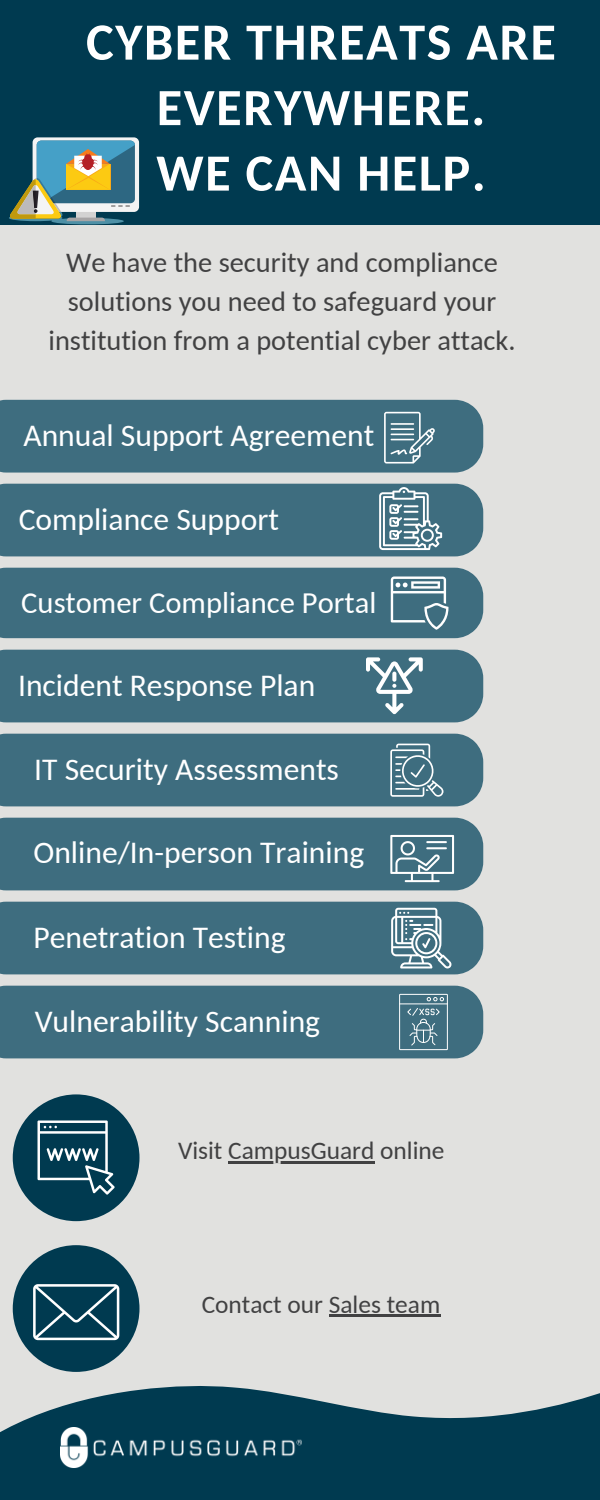
<style>
.page{position:relative;width:600px;height:1500px;background:#e1e1df}
.page>*{position:absolute;margin:0;border:0;box-sizing:border-box;transform-origin:0 0}
.t1{font:700 52.3px/65.5px "Carlito";letter-spacing:.03em;color:#fff;text-align:center}
.t2{font:31.6px "Carlito";color:#fff}
.t3{font:30.6px "Carlito";color:#fff}
.t4{font:28.4px/39px "Carlito";color:#414142;text-align:center}
.t5{font:25.4px "Carlito";color:#414142}
</style>
<div class="page">
<svg style="left:0;top:1284px;width:600px;height:216px"></svg>
<div style="left:0;top:0;width:600px;height:225px;background:#003a50"></div>
<div style="left:0;top:734px;width:483px;height:72px;background:#3e6d7f"></div>
<div style="left:0;top:400px;width:483px;height:73px;background:#3e6d7f"></div>
<div style="left:0;top:818px;width:483px;height:72px;background:#3e6d7f"></div>
<div style="left:0;top:902px;width:483px;height:72px;background:#3e6d7f"></div>
<div style="left:0;top:986px;width:483px;height:72px;background:#3e6d7f"></div>
<div style="left:0;top:650px;width:483px;height:72px;background:#3e6d7f"></div>
<div style="left:0;top:568px;width:483px;height:70px;background:#3e6d7f"></div>
<div style="left:0;top:484px;width:483px;height:72px;background:#3e6d7f"></div>
<div style="left:13px;top:1094px;width:127px;height:127px;background:#003a50;border-radius:50%"></div>
<svg style="left:38px;top:1120px;width:77px;height:75px"></svg>
<div style="left:13px;top:1245px;width:127px;height:127px;background:#003a50;border-radius:50%"></div>
<svg style="left:33px;top:1284px;width:86px;height:56px"></svg>
<div style="left:33px;top:137px;width:106px;height:75px;background:linear-gradient(to right,#f4f4f4,#f4f4f4);border-radius:5px"></div>
<svg style="left:9px;top:141px;width:126px;height:83px"></svg>
<hr style="left:228px;top:1161px;width:146px;height:2px;background:#414142">
<hr style="left:329px;top:1314px;width:111px;height:3px;background:#414142">
<img style="left:60px;top:1427px;width:242px;height:42px">
<h1 class="t1" style="left:86px;top:14px;width:471px">CYBER THREATS ARE<br>EVERYWHERE.<br>WE CAN HELP.</h1>
<p class="t4" style="left:49px;top:246px;width:469px">We have the security and compliance solutions you need to safeguard your institution from a potential cyber attack.</p>
<p class="t2" style="left:23px;top:422px;width:352px">Annual Support Agreement</p>
<p class="t2" style="left:19px;top:506px;width:262px">Compliance Support</p>
<p class="t3" style="left:21px;top:590px;width:357px">Customer Compliance Portal</p>
<p class="t2" style="left:18px;top:672px;width:299px">Incident Response Plan</p>
<p class="t2" style="left:34px;top:756px;width:306px">IT Security Assessments</p>
<p class="t2" style="left:33px;top:840px;width:332px">Online/In-person Training</p>
<p class="t2" style="left:34px;top:924px;width:253px">Penetration Testing</p>
<p class="t2" style="left:35px;top:1008px;width:287px">Vulnerability Scanning</p>
<p class="t5" style="left:178px;top:1140px;width:268px">Visit CampusGuard online</p>
<p class="t5" style="left:202px;top:1294px;width:240px">Contact our Sales team</p>
</div>
